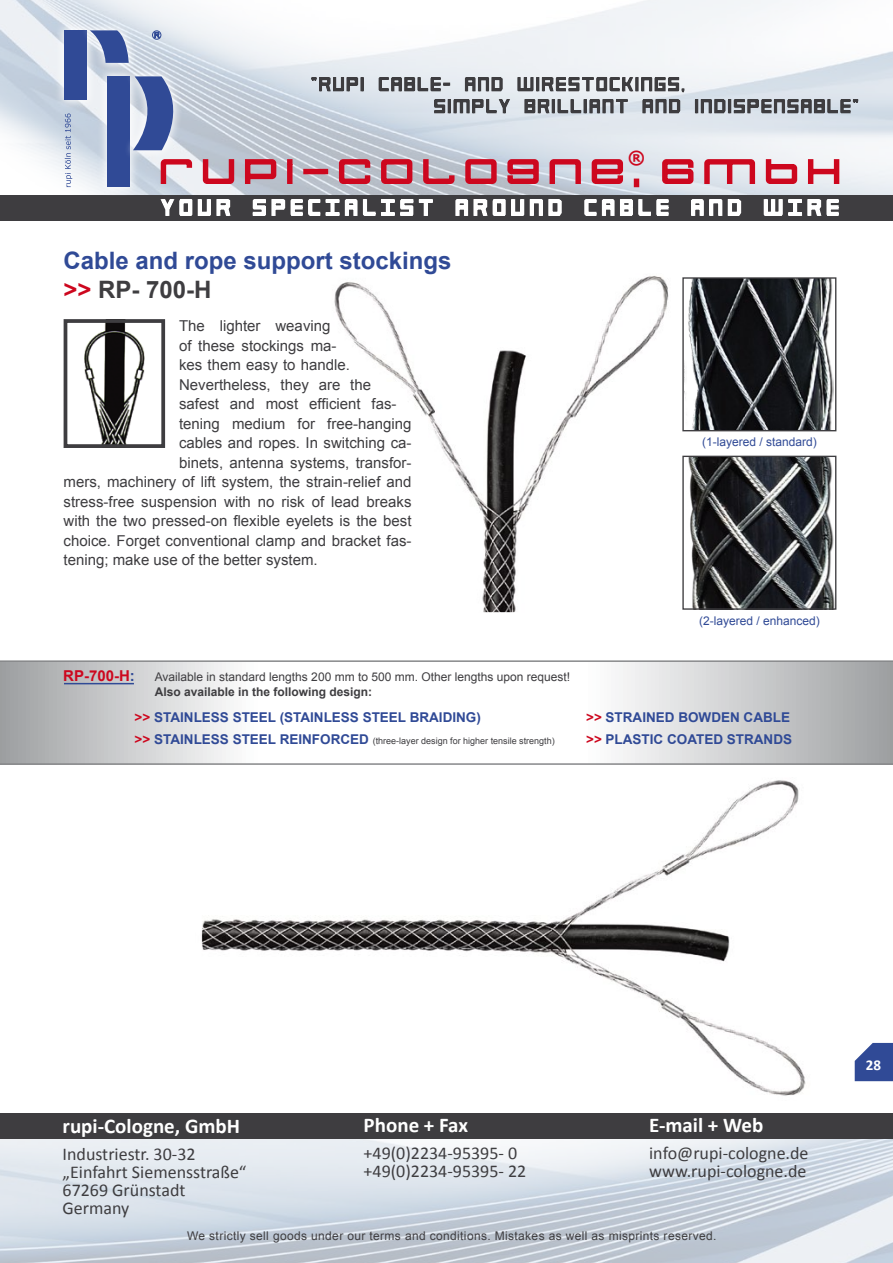
<style>
.page{position:relative;width:893px;height:1263px;background:#fff}
.page>*{position:absolute;margin:0;border:0;box-sizing:border-box;transform-origin:0 0}
.t1{font:40.5px "Necplusultra";letter-spacing:.24em;color:#cd071e}
.t2{font:700 24px/28.8px "Arial";color:#304a96}
.t3{font:700 21px "Calibri";color:#fff}
.t4{font:18px/18px "Calibri";color:#3e3d40}
.t5{font:700 18px "Verdana";color:#cd071e}
.t6{font:15px "Arial";color:#3e3d40}
.t7{font:700 15px "Arial";color:#cd071e}
.t8{font:700 15px "Calibri";color:#fff}
.t9{font:700 13.5px/22.5px "Arial";color:#304a96}
.t10{font:12px/15px "Arial";color:#3e3d40}
.t11{font:12px "Arial";letter-spacing:.03em;color:#3e3d40}
.t12{font:12px "Arial";color:#304a96}
.t13{font:9px "Arial";color:#3e3d40}
.t14{font:7.35px "Arial";color:#304a96}
.s1{color:#cd071e}
.s2{color:#3e3d40}
.s3{color:#304a96}
.s4{font-weight:700}
.s5{font-weight:700;font-size:13.5px;color:#cd071e}
.s6{font-weight:700;font-size:13.5px;color:#304a96}
</style>
<div class="page">
<img style="left:0;top:0;width:893px;height:195px">
<img style="left:0;top:1139px;width:893px;height:124px">
<div style="left:0;top:1113px;width:893px;height:26px;background:#3e3d40"></div>
<svg style="left:855px;top:1043px;width:38px;height:38px"></svg>
<svg style="left:311px;top:76px;width:53px;height:16px"></svg>
<svg style="left:694px;top:98px;width:165px;height:18px;background:#91959c"></svg>
<div style="left:0;top:195px;width:893px;height:26px;background:#3e3d40"></div>
<svg style="left:159px;top:193px;width:73px;height:23px"></svg>
<svg style="left:252px;top:199px;width:181px;height:17px"></svg>
<svg style="left:454px;top:193px;width:109px;height:23px"></svg>
<svg style="left:584px;top:199px;width:85px;height:17px"></svg>
<svg style="left:691px;top:199px;width:51px;height:17px"></svg>
<svg style="left:763px;top:199px;width:76px;height:17px"></svg>
<div style="left:152px;top:30px;width:9px;height:10px;border:1px solid #304a96;border-radius:50%"></div>
<svg style="left:154px;top:32px;width:6px;height:6px"></svg>
<svg style="left:65px;top:113px;width:7px;height:74px"></svg>
<svg style="left:98px;top:72px;width:42px;height:123px"></svg>
<div style="left:108px;top:76px;width:22px;height:111px;background:#304a96"></div>
<svg style="left:54px;top:21px;width:42px;height:89px;fill:#ecf0f4"></svg>
<div style="left:64px;top:30px;width:23px;height:70px;background:#304a96"></div>
<svg style="left:81px;top:21px;width:57px;height:51px"></svg>
<svg style="left:90px;top:30px;width:39px;height:33px"></svg>
<svg style="left:124px;top:67px;width:59px;height:87px"></svg>
<svg style="left:517px;top:73px;width:168px;height:43px;background:#abaeb2"></svg>
<svg style="left:378px;top:76px;width:133px;height:40px;background:#b2b7bd"></svg>
<svg style="left:130px;top:76px;width:63px;height:109px;background:#a7acc8"></svg>
<svg style="left:201px;top:158px;width:34px;height:28px"></svg>
<svg style="left:244px;top:158px;width:34px;height:27px"></svg>
<div style="left:287px;top:164px;width:5px;height:20px;border:2px solid #cd071e"></div>
<svg style="left:287px;top:159px;width:5px;height:6px"></svg>
<div style="left:303px;top:169px;width:25px;height:5px;border:2px solid #cd071e"></div>
<svg style="left:337px;top:157px;width:35px;height:29px"></svg>
<svg style="left:379px;top:157px;width:35px;height:29px"></svg>
<svg style="left:421px;top:158px;width:35px;height:28px"></svg>
<svg style="left:464px;top:157px;width:34px;height:29px"></svg>
<svg style="left:506px;top:157px;width:34px;height:29px"></svg>
<svg style="left:548px;top:157px;width:35px;height:28px"></svg>
<svg style="left:590px;top:157px;width:35px;height:29px"></svg>
<div style="left:634px;top:179px;width:5px;height:8px;border:2px solid #cd071e"></div>
<svg style="left:660px;top:157px;width:35px;height:29px"></svg>
<svg style="left:703px;top:157px;width:54px;height:28px;background:#dba0ac"></svg>
<svg style="left:764px;top:158px;width:35px;height:28px"></svg>
<div style="left:808px;top:159px;width:5px;height:25px;border:2px solid #cd071e"></div>
<div style="left:834px;top:159px;width:5px;height:25px;border:2px solid #cd071e"></div>
<div style="left:813px;top:169px;width:21px;height:5px;border:2px solid #cd071e"></div>
<img style="left:334px;top:276px;width:335px;height:336px">
<img style="left:84px;top:324px;width:61px;height:119px">
<div style="left:64px;top:319px;width:101px;height:129px;border:4px solid #3e3d40"></div>
<svg style="left:0;top:660px;width:893px;height:105px"></svg>
<hr style="left:64px;top:683px;width:70px;height:1px;background:#304a96">
<img style="left:201px;top:780px;width:605px;height:316px">
<img style="left:688px;top:457px;width:149px;height:152px">
<div style="left:682px;top:456px;width:154px;height:154px;border:1px solid #3e3d40"></div>
<img style="left:685px;top:279px;width:148px;height:150px">
<div style="left:682px;top:277px;width:154px;height:154px;border:1px solid #3e3d40"></div>
<p class="t14" style="left:154px;top:30px;width:7px">R</p>
<p class="t5" style="left:628px;top:145px;width:19px">®</p>
<p class="t1" style="left:162px;top:150px;width:681px">rupi-Cologne, GmbH</p>
<p class="t2" style="left:64px;top:247px;width:390px">CABLE AND ROPE SUPPORT STOCKINGS <span class="s1">&gt;&gt;</span> <span class="s2">RP- 700-H</span></p>
<p class="t6" style="left:179px;top:316px;width:153px">The lighter weaving</p>
<p class="t6" style="left:179px;top:335px;width:159px">of these stockings ma-</p>
<p class="t6" style="left:179px;top:355px;width:172px">kes them easy to handle.</p>
<p class="t6" style="left:179px;top:374px;width:193px">Nevertheless, they are the</p>
<p class="t6" style="left:179px;top:394px;width:219px">safest and most efficient fas-</p>
<p class="t6" style="left:179px;top:413px;width:234px">tening medium for free-hanging</p>
<p class="t6" style="left:179px;top:433px;width:234px">cables and ropes. In switching ca-</p>
<p class="t6" style="left:179px;top:452px;width:234px">binets, antenna systems, transfor-</p>
<p class="t6" style="left:64px;top:472px;width:349px">mers, machinery of lift system, the strain-relief and</p>
<p class="t6" style="left:64px;top:491px;width:349px">stress-free suspension with no risk of lead breaks</p>
<p class="t6" style="left:64px;top:511px;width:349px">with the two pressed-on flexible eyelets is the best</p>
<p class="t6" style="left:64px;top:530px;width:349px">choice. Forget conventional clamp and bracket fas-</p>
<p class="t6" style="left:64px;top:550px;width:256px">tening; make use of the better system.</p>
<p class="t12" style="left:702px;top:434px;width:116px">(1-layered / standard)</p>
<p class="t7" style="left:63px;top:666px;width:73px">RP-700-H<span class="s3">:</span></p>
<p class="t10" style="left:155px;top:669px;width:417px">Available in standard lengths 200 mm to 500 mm. Other lengths upon request!<br><span class="s4">ALSO AVAILABLE IN THE FOLLOWING DESIGN:</span></p>
<p class="t9" style="left:135px;top:706px;width:348px"><span class="s1">&gt;&gt;</span> STAINLESS STEEL (STAINLESS STEEL BRAIDING)</p>
<p class="t13" style="left:135px;top:735px;width:422px"><span class="s5">&gt;&gt;</span> <span class="s6">STAINLESS STEEL REINFORCED</span> (three-layer design for higher tensile strength)</p>
<p class="t12" style="left:699px;top:613px;width:122px">(2-layered / enhanced)</p>
<p class="t9" style="left:586px;top:706px;width:206px"><span class="s1">&gt;&gt;</span> STRAINED BOWDEN CABLE <span class="s1">&gt;&gt;</span> PLASTIC COATED STRANDS</p>
<h3 class="t3" style="left:63px;top:1112px;width:179px">rupi-Cologne, GmbH</h3>
<p class="t4" style="left:63px;top:1144px;width:185px">Industriestr. 30-32 „Einfahrt Siemensstraße“<br>67269 Grünstadt<br>Germany</p>
<h3 class="t3" style="left:364px;top:1112px;width:106px">Phone + Fax</h3>
<p class="t4" style="left:364px;top:1144px;width:164px">+49(0)2234-95395- 0 +49(0)2234-95395- 22</p>
<h3 class="t3" style="left:649px;top:1112px;width:116px">E-mail + Web</h3>
<p class="t4" style="left:649px;top:1144px;width:161px">info@rupi-cologne.de www.rupi-cologne.de</p>
<p class="t11" style="left:187px;top:1228px;width:531px">We strictly sell goods under our terms and conditions. Mistakes as well as misprints reserved.</p>
<p class="t8" style="left:866px;top:1055px;width:17px">28</p>
</div>
